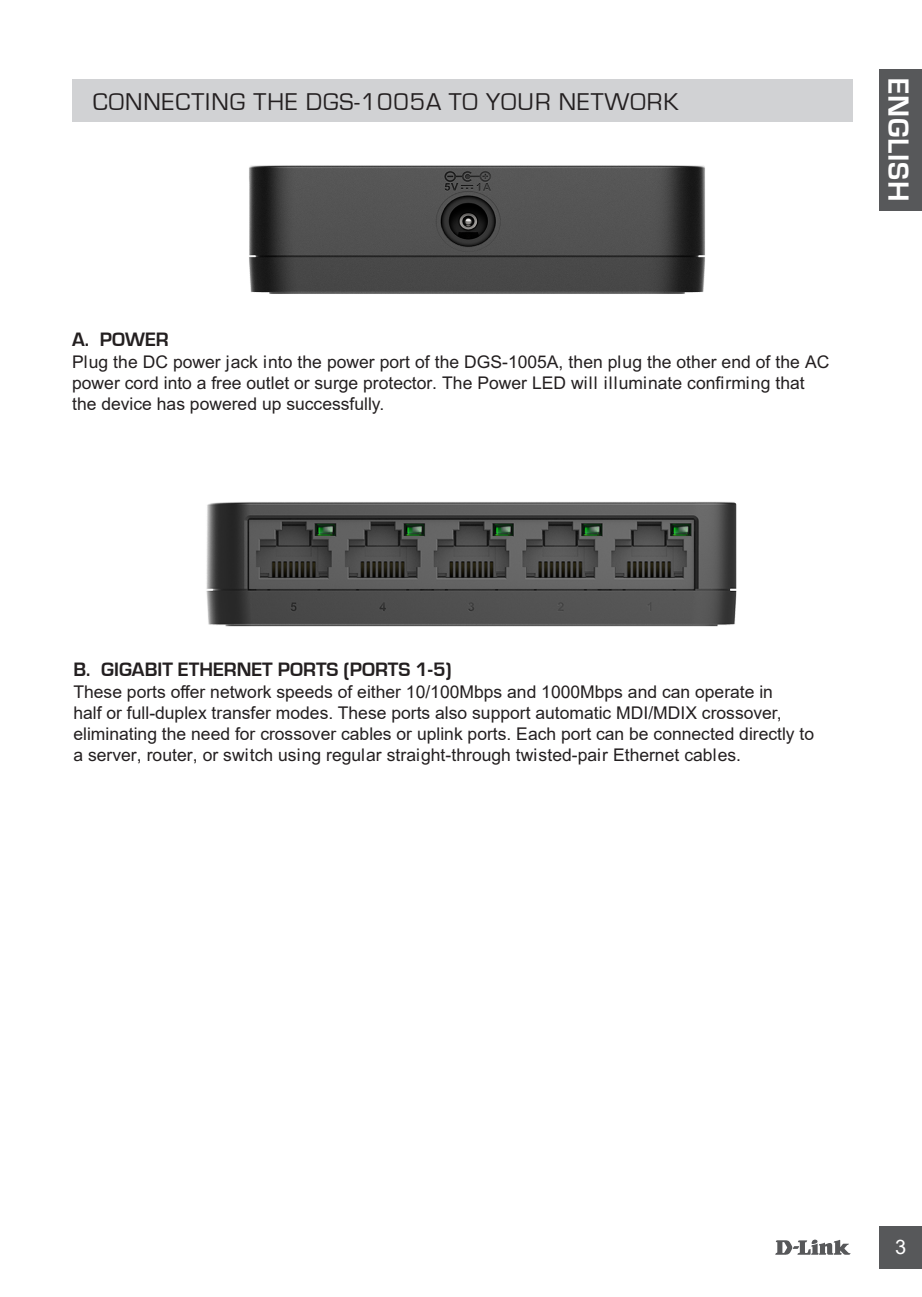
<style>
.page{position:relative;width:922px;height:1297px;background:#fff}
.page>*{position:absolute;margin:0;border:0;box-sizing:border-box;transform-origin:0 0}
.t1{font:700 30px "Eurostile";letter-spacing:.025em;color:#fff}
.t2{font:25px "Eurostile";letter-spacing:.04em;color:#231f20}
.t3{font:700 20px "Eurostile";color:#231f20}
.t4{font:20px "Arial";color:#fff}
.t5{font:17.5px/21px "Arial";color:#231f20}
</style>
<div class="page">
<svg style="left:775px;top:1239px;width:75px;height:16px"></svg>
<div style="left:879px;top:1226px;width:42px;height:43px;background:#57585a"></div>
<div style="left:879px;top:69px;width:42px;height:142px;background:#57585a"></div>
<div style="left:72px;top:80px;width:780px;height:42px;background:#d1d2d4"></div>
<img style="left:249px;top:165px;width:456px;height:129px">
<img style="left:206px;top:501px;width:531px;height:126px">
<h2 class="t2" style="left:93px;top:88px;width:587px">CONNECTING THE DGS-1005A TO YOUR NETWORK</h2>
<p class="t3" style="left:72px;top:328px;width:98px">A. POWER</p>
<p class="t5" style="left:72px;top:352px;width:758px">Plug the DC power jack into the power port of the DGS-1005A, then plug the other end of the AC power cord into a free outlet or surge protector. The Power LED will illuminate confirming that the device has powered up successfully.</p>
<h1 class="t1" style="left:914px;top:78px;width:125px;rotate:90deg">ENGLISH</h1>
<p class="t3" style="left:73px;top:658px;width:380px">B. GIGABIT ETHERNET PORTS (PORTS 1-5)</p>
<p class="t5" style="left:73px;top:682px;width:742px">These ports offer network speeds of either 10/100Mbps and 1000Mbps and can operate in<br>half or full-duplex transfer modes. These ports also support automatic MDI/MDIX crossover, eliminating the need for crossover cables or uplink ports. Each port can be connected directly to a server, router, or switch using regular straight-through twisted-pair Ethernet cables.</p>
<p class="t4" style="left:895px;top:1233px;width:13px">3</p>
</div>
